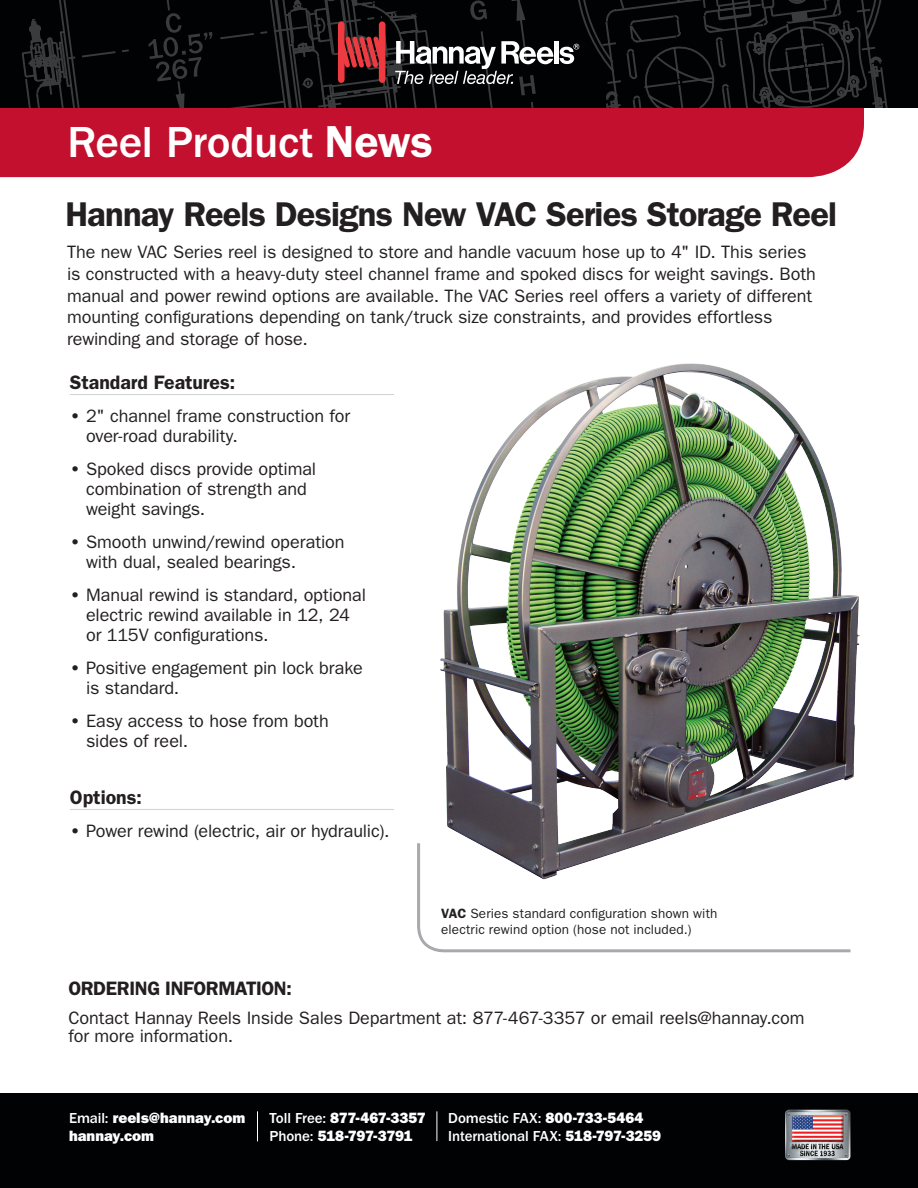
<style>
.page{position:relative;width:918px;height:1188px;background:#fff}
.page>*{position:absolute;margin:0;border:0;box-sizing:border-box;transform-origin:0 0}
.t1{font:500 45px "ITC Franklin Gothic Std";letter-spacing:-.01em;color:#fff}
.t2{font:600 34.5px "ITC Franklin Gothic Std";letter-spacing:-.025em;color:#231f20}
.t3{font:600 19.5px "ITC Franklin Gothic Std";letter-spacing:-.005em;color:#231f20}
.t4{font:18px/19.8px "ITC Franklin Gothic Std";letter-spacing:-.005em;color:#231f20}
.t5{font:500 15px/18px "ITC Franklin Gothic Std";letter-spacing:-.01em;color:#fff}
.t6{font:15px/18px "ITC Franklin Gothic Std Hvy";letter-spacing:-.025em;color:#fff}
.t7{font:15px/18px "ITC Franklin Gothic Std Hvy";letter-spacing:-.005em;color:#fff}
.t8{font:13.5px/16.2px "ITC Franklin Gothic Std";letter-spacing:.01em;color:#231f20}
.s1{font-weight:600}
.s2{font-family:"ITC Franklin Gothic Std";font-weight:500}
.s3{font-family:"ITC Franklin Gothic Std Hvy";font-weight:400}
</style>
<div class="page">
<div style="left:0;top:108px;width:864px;height:69px;background:#c3102f"></div>
<div style="left:0;top:0;width:918px;height:108px;background:#010203"></div>
<svg style="left:22px;top:0;width:866px;height:108px"></svg>
<div style="left:0;top:1093px;width:918px;height:95px;background:#010203"></div>
<hr style="left:437px;top:1111px;width:1px;height:30px;background:#fff">
<hr style="left:257px;top:1111px;width:1px;height:30px;background:#fff">
<img style="left:785px;top:1110px;width:66px;height:50px">
<svg style="left:417px;top:881px;width:434px;height:72px"></svg>
<img style="left:417px;top:363px;width:443px;height:518px">
<hr style="left:70px;top:394px;width:324px;height:1px;background:#d1d2d4">
<hr style="left:70px;top:809px;width:324px;height:1px;background:#d1d2d4">
<h1 class="t1" style="left:68px;top:117px;width:367px">Reel Product <span class="s1">News</span></h1>
<h2 class="t2" style="left:65px;top:194px;width:773px">Hannay Reels Designs New VAC Series Storage Reel</h2>
<p class="t4" style="left:67px;top:242px;width:750px;line-height:21.6px">The new VAC Series reel is designed to store and handle vacuum hose up to 4" ID. This series is constructed with a heavy-duty steel channel frame and spoked discs for weight savings. Both manual and power rewind options are available. The VAC Series reel offers a variety of different mounting configurations depending on tank/truck size constraints, and provides effortless rewinding and storage of hose.</p>
<p class="t3" style="left:70px;top:371px;width:167px">Standard Features:</p>
<p class="t4" style="left:86px;top:406px;width:266px;text-indent:-16px"><span class="s1">•</span> 2" channel frame construction for over-road durability.</p>
<p class="t4" style="left:86px;top:459px;width:232px;text-indent:-16px"><span class="s1">•</span> Spoked discs provide optimal combination of strength and weight savings.</p>
<p class="t4" style="left:86px;top:532px;width:260px;text-indent:-16px"><span class="s1">•</span> Smooth unwind/rewind operation with dual, sealed bearings.</p>
<p class="t4" style="left:86px;top:585px;width:282px;text-indent:-16px"><span class="s1">•</span> Manual rewind is standard, optional electric rewind available in 12, 24 or 115V configurations.</p>
<p class="t4" style="left:86px;top:658px;width:278px;text-indent:-16px"><span class="s1">•</span> Positive engagement pin lock brake is standard.</p>
<p class="t4" style="left:86px;top:711px;width:244px;text-indent:-16px"><span class="s1">•</span> Easy access to hose from both sides of reel.</p>
<p class="t3" style="left:70px;top:785px;width:74px">Options:</p>
<p class="t4" style="left:70px;top:821px;width:321px"><span class="s1">•</span> Power rewind (electric, air or hydraulic).</p>
<p class="t3" style="left:68px;top:977px;width:225px">ORDERING INFORMATION:</p>
<p class="t8" style="left:441px;top:905px;width:278px"><span class="s1">VAC</span> Series standard configuration shown with electric rewind option (hose not included.)</p>
<p class="t4" style="left:68px;top:1009px;width:738px;line-height:18px">Contact Hannay Reels Inside Sales Department at: 877-467-3357 or email reels@hannay.com for more information.</p>
<p class="t7" style="left:69px;top:1109px;width:178px"><span class="s2">Email:</span> reels@hannay.com hannay.com</p>
<p class="t6" style="left:270px;top:1109px;width:158px"><span class="s2">Toll Free:</span> 877-467-3357<br><span class="s2">Phone:</span> 518-797-3791</p>
<p class="t5" style="left:448px;top:1109px;width:214px">Domestic FAX: <span class="s3">800-733-5464<br></span>International FAX: <span class="s3">518-797-3259</span></p>
</div>
